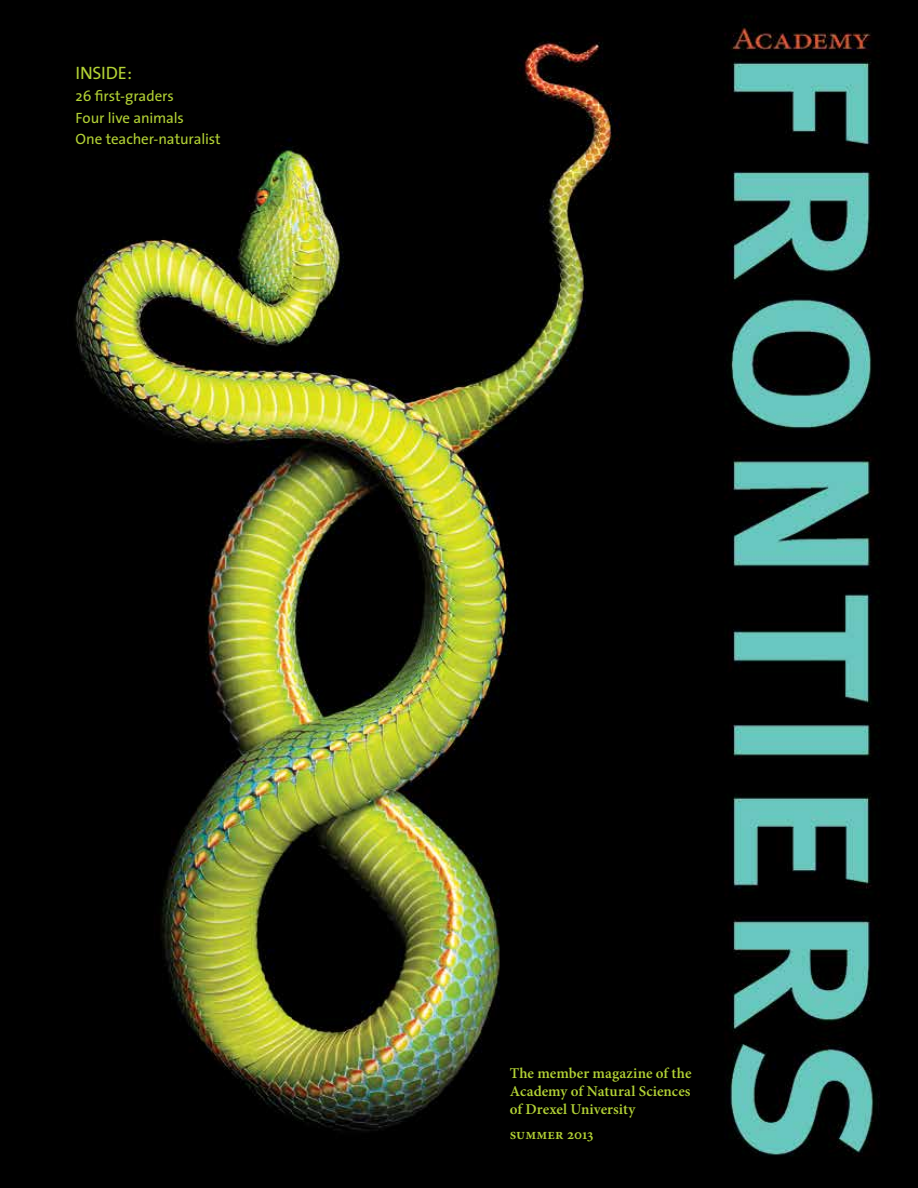
<style>
.page{position:relative;width:918px;height:1188px;background:#fff}
.page>*{position:absolute;margin:0;border:0;box-sizing:border-box;transform-origin:0 0}
.t1{font:18px "The Sans";color:#b3d235}
.t2{font:600 15px/18px "Minion Pro";letter-spacing:.005em;color:#b3d235;text-align:justify}
.t3{font:15px/21.8px "The Sans";letter-spacing:-.01em;color:#b3d235}
</style>
<div class="page">
<img style="left:0;top:0;width:918px;height:1188px">
<p class="t1" style="left:76px;top:58px;width:58px">Inside:</p>
<p class="t3" style="left:76px;top:84px;width:147px">26 first-graders<br>Four live animals<br>One teacher-naturalist</p>
<p class="t2" style="left:510px;top:1064px;width:183px">The member magazine of the Academy of Natural Sciences of Drexel University</p>
<p class="t2" style="left:510px;top:1125px;width:85px">summer 2013</p>
</div>
